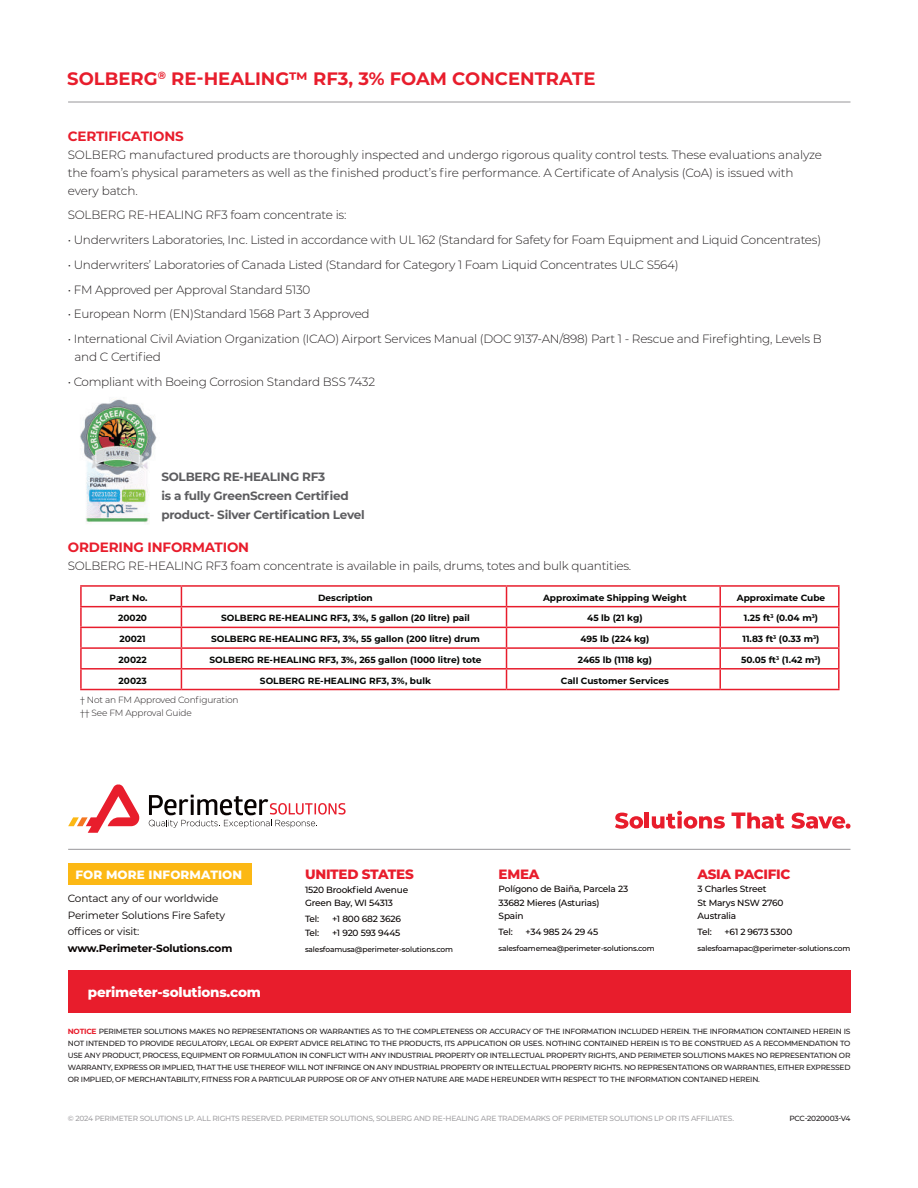
<style>
.page{position:relative;width:918px;height:1188px;background:#fff}
.page>*{position:absolute;margin:0;border:0;box-sizing:border-box;transform-origin:0 0}
.t1{font:700 18px "Montserrat";color:#e81d2c}
.t2{font:700 13.5px "Montserrat";letter-spacing:-.01em;color:#e81d2c}
.t3{font:800 13.5px "Montserrat";letter-spacing:-.02em;color:#e81d2c}
.t4{font:800 13.5px "Montserrat";letter-spacing:-.015em;color:#fff}
.t5{font:300 12px/18px "Montserrat";letter-spacing:-.02em;color:#231f20}
.t6{font:700 12px/18.8px "Montserrat";letter-spacing:-.02em;color:#5d5d60}
.t7{font:800 12px "Montserrat";letter-spacing:.01em;color:#fff}
.t8{font:10.5px/16.5px "Montserrat";letter-spacing:-.015em;color:#080302}
.t9{font:700 10.5px "Montserrat";letter-spacing:-.015em;color:#080302}
.t10{font:700 9px "Montserrat";color:#040503}
.t11{font:500 9px/13.5px "Montserrat";letter-spacing:-.02em;color:#080302}
.t12{font:300 9px/13.5px "Montserrat";letter-spacing:-.02em;color:#231f20}
.t13{font:500 7.5px/12px "Montserrat";letter-spacing:-.03em;color:#231f20;text-align:justify}
.t14{font:500 7.5px "Montserrat";letter-spacing:-.03em;color:#a3a2a5}
.t15{font:500 7.5px "Montserrat";letter-spacing:-.02em;color:#080302}
.s1{font-weight:700;color:#e81d2c}
</style>
<div class="page">
<div style="left:68px;top:864px;width:184px;height:21px;background:#fcb814"></div>
<hr style="left:68px;top:849px;width:783px;height:1px;background:#a3a2a5">
<div style="left:68px;top:970px;width:783px;height:43px;background:#e81d2c"></div>
<hr style="left:68px;top:101px;width:783px;height:2px;background:#a3a2a5">
<svg style="left:149px;top:795px;width:197px;height:33px"></svg>
<svg style="left:68px;top:784px;width:72px;height:49px"></svg>
<svg style="left:615px;top:813px;width:28px;height:16px"></svg>
<hr style="left:645px;top:813px;width:4px;height:15px;background:#e81d2c">
<svg style="left:652px;top:811px;width:73px;height:18px"></svg>
<svg style="left:731px;top:813px;width:53px;height:16px"></svg>
<svg style="left:791px;top:813px;width:60px;height:16px"></svg>
<svg style="left:82px;top:587px;width:756px;height:102px"></svg>
<svg style="left:82px;top:607px;width:756px;height:61px"></svg>
<hr style="left:80px;top:585px;width:101px;height:2px;background:#e81d2c">
<svg style="left:80px;top:587px;width:2px;height:19px"></svg>
<hr style="left:181px;top:585px;width:326px;height:2px;background:#e81d2c">
<hr style="left:507px;top:585px;width:213px;height:2px;background:#e81d2c">
<hr style="left:720px;top:585px;width:120px;height:2px;background:#e81d2c">
<svg style="left:838px;top:587px;width:2px;height:19px"></svg>
<hr style="left:80px;top:607px;width:2px;height:20px;background:#e81d2c">
<hr style="left:838px;top:607px;width:2px;height:20px;background:#e81d2c">
<svg style="left:80px;top:628px;width:2px;height:61px"></svg>
<svg style="left:838px;top:628px;width:2px;height:61px"></svg>
<hr style="left:80px;top:689px;width:101px;height:1px;background:#e81d2c">
<hr style="left:181px;top:689px;width:326px;height:1px;background:#e81d2c">
<hr style="left:507px;top:689px;width:213px;height:1px;background:#e81d2c">
<hr style="left:720px;top:689px;width:120px;height:1px;background:#e81d2c">
<svg style="left:719px;top:587px;width:2px;height:19px"></svg>
<hr style="left:80px;top:606px;width:101px;height:1px;background:#e81d2c">
<hr style="left:181px;top:606px;width:326px;height:1px;background:#e81d2c">
<hr style="left:507px;top:606px;width:213px;height:1px;background:#e81d2c">
<hr style="left:720px;top:606px;width:120px;height:1px;background:#e81d2c">
<hr style="left:719px;top:607px;width:2px;height:20px;background:#e81d2c">
<hr style="left:80px;top:627px;width:101px;height:1px;background:#e81d2c">
<hr style="left:181px;top:627px;width:326px;height:1px;background:#e81d2c">
<hr style="left:507px;top:627px;width:213px;height:1px;background:#e81d2c">
<hr style="left:720px;top:627px;width:120px;height:1px;background:#e81d2c">
<hr style="left:80px;top:647px;width:101px;height:2px;background:#e81d2c">
<hr style="left:181px;top:647px;width:326px;height:2px;background:#e81d2c">
<hr style="left:507px;top:647px;width:213px;height:2px;background:#e81d2c">
<hr style="left:720px;top:647px;width:120px;height:2px;background:#e81d2c">
<hr style="left:80px;top:668px;width:101px;height:2px;background:#e81d2c">
<hr style="left:181px;top:668px;width:326px;height:2px;background:#e81d2c">
<svg style="left:181px;top:587px;width:1px;height:102px"></svg>
<hr style="left:507px;top:668px;width:213px;height:2px;background:#e81d2c">
<svg style="left:506px;top:587px;width:1px;height:102px"></svg>
<hr style="left:720px;top:668px;width:120px;height:2px;background:#e81d2c">
<svg style="left:719px;top:628px;width:2px;height:61px"></svg>
<img style="left:80px;top:399px;width:77px;height:125px">
<h1 class="t1" style="left:67px;top:71px;width:530px">SOLBERG<sup>®</sup> RE-HEALING™ RF3, 3% FOAM CONCENTRATE</h1>
<p class="t2" style="left:68px;top:130px;width:118px">CERTIFICATIONS</p>
<p class="t5" style="left:68px;top:146px;width:756px">SOLBERG manufactured products are thoroughly inspected and undergo rigorous quality control tests. These evaluations analyze the foam’s physical parameters as well as the finished product’s fire performance. A Certificate of Analysis (CoA) is issued with every batch.</p>
<p class="t5" style="left:68px;top:207px;width:280px">SOLBERG RE-HEALING RF3 foam concentrate is:</p>
<p class="t5" style="left:68px;top:231px;width:755px">• Underwriters Laboratories, Inc. Listed in accordance with UL 162 (Standard for Safety for Foam Equipment and Liquid Concentrates)</p>
<p class="t5" style="left:68px;top:256px;width:613px">• Underwriters’ Laboratories of Canada Listed (Standard for Category 1 Foam Liquid Concentrates ULC S564)</p>
<p class="t5" style="left:68px;top:281px;width:244px">• FM Approved per Approval Standard 5130</p>
<p class="t5" style="left:68px;top:306px;width:303px">• European Norm (EN)Standard 1568 Part 3 Approved</p>
<p class="t5" style="left:75px;top:330px;width:749px;text-indent:-7px">• International Civil Aviation Organization (ICAO) Airport Services Manual (DOC 9137-AN/898) Part 1 - Rescue and Firefighting, Levels B and C Certified</p>
<p class="t5" style="left:68px;top:373px;width:309px">• Compliant with Boeing Corrosion Standard BSS 7432</p>
<p class="t6" style="left:161px;top:468px;width:205px">SOLBERG RE-HEALING RF3<br>is a fully GreenScreen Certified product- Silver Certification Level</p>
<p class="t2" style="left:68px;top:541px;width:183px">ORDERING INFORMATION</p>
<p class="t5" style="left:68px;top:557px;width:565px">SOLBERG RE-HEALING RF3 foam concentrate is available in pails, drums, totes and bulk quantities.</p>
<p class="t10" style="left:110px;top:594px;width:39px">Part No.</p>
<p class="t10" style="left:318px;top:594px;width:56px">Description</p>
<p class="t10" style="left:543px;top:594px;width:145px">Approximate Shipping Weight</p>
<p class="t10" style="left:737px;top:594px;width:90px">Approximate Cube</p>
<p class="t10" style="left:118px;top:614px;width:30px">20020</p>
<p class="t10" style="left:221px;top:614px;width:250px">SOLBERG RE-HEALING RF3, 3%, 5 gallon (20 litre) pail</p>
<p class="t10" style="left:587px;top:614px;width:57px">45 lb (21 kg)</p>
<p class="t10" style="left:744px;top:614px;width:76px">1.25 ft<sup>3</sup> (0.04 m<sup>3</sup>)</p>
<p class="t10" style="left:120px;top:635px;width:28px">20021</p>
<p class="t10" style="left:211px;top:635px;width:270px">SOLBERG RE-HEALING RF3, 3%, 55 gallon (200 litre) drum</p>
<p class="t10" style="left:580px;top:635px;width:71px">495 lb (224 kg)</p>
<p class="t10" style="left:743px;top:635px;width:78px">11.83 ft<sup>3</sup> (0.33 m<sup>3</sup>)</p>
<p class="t10" style="left:119px;top:656px;width:30px">20022</p>
<p class="t10" style="left:209px;top:656px;width:274px">SOLBERG RE-HEALING RF3, 3%, 265 gallon (1000 litre) tote</p>
<p class="t10" style="left:578px;top:656px;width:76px">2465 lb (1118 kg)</p>
<p class="t10" style="left:741px;top:656px;width:81px">50.05 ft<sup>3</sup> (1.42 m<sup>3</sup>)</p>
<p class="t10" style="left:119px;top:676px;width:30px">20023</p>
<p class="t10" style="left:260px;top:676px;width:173px">SOLBERG RE-HEALING RF3, 3%, bulk</p>
<p class="t10" style="left:561px;top:676px;width:110px">Call Customer Services</p>
<p class="t12" style="left:80px;top:693px;width:160px">† Not an FM Approved Configuration †† See FM Approval Guide</p>
<p class="t7" style="left:75px;top:869px;width:168px">FOR MORE INFORMATION</p>
<p class="t8" style="left:68px;top:891px;width:159px">Contact any of our worldwide<br>Perimeter Solutions Fire Safety offices or visit:</p>
<p class="t9" style="left:68px;top:943px;width:166px">www.Perimeter-Solutions.com</p>
<p class="t4" style="left:88px;top:986px;width:175px">perimeter-solutions.com</p>
<p class="t3" style="left:305px;top:869px;width:110px">UNITED STATES</p>
<p class="t11" style="left:305px;top:884px;width:105px">1520 Brookfield Avenue<br>Green Bay, WI 54313</p>
<p class="t11" style="left:305px;top:913px;width:16px">Tel:</p>
<p class="t11" style="left:332px;top:913px;width:70px">+1 800 682 3626</p>
<p class="t11" style="left:305px;top:927px;width:16px">Tel:</p>
<p class="t11" style="left:332px;top:927px;width:70px">+1 920 593 9445</p>
<p class="t15" style="left:305px;top:946px;width:150px">salesfoamusa@perimeter-solutions.com</p>
<p class="t3" style="left:499px;top:868px;width:42px">EMEA</p>
<p class="t11" style="left:499px;top:883px;width:131px">Polígono de Baiña, Parcela 23<br>33682 Mieres (Asturias)<br>Spain</p>
<p class="t11" style="left:499px;top:926px;width:16px">Tel:</p>
<p class="t11" style="left:526px;top:926px;width:74px">+34 985 24 29 45</p>
<p class="t15" style="left:499px;top:946px;width:158px">salesfoamemea@perimeter-solutions.com</p>
<p class="t3" style="left:698px;top:868px;width:95px">ASIA PACIFIC</p>
<p class="t11" style="left:698px;top:883px;width:87px">3 Charles Street<br>St Marys NSW 2760<br>Australia</p>
<p class="t11" style="left:698px;top:926px;width:16px">Tel:</p>
<p class="t11" style="left:725px;top:926px;width:69px">+61 2 9673 5300</p>
<p class="t15" style="left:698px;top:946px;width:154px">salesfoamapac@perimeter-solutions.com</p>
<p class="t13" style="left:68px;top:1026px;width:784px"><span class="s1">NOTICE</span> PERIMETER SOLUTIONS MAKES NO REPRESENTATIONS OR WARRANTIES AS TO THE COMPLETENESS OR ACCURACY OF THE INFORMATION INCLUDED HEREIN. THE INFORMATION CONTAINED HEREIN IS NOT INTENDED TO PROVIDE REGULATORY, LEGAL OR EXPERT ADVICE RELATING TO THE PRODUCTS, ITS APPLICATION OR USES. NOTHING CONTAINED HEREIN IS TO BE CONSTRUED AS A RECOMMENDATION TO USE ANY PRODUCT, PROCESS, EQUIPMENT OR FORMULATION IN CONFLICT WITH ANY INDUSTRIAL PROPERTY OR INTELLECTUAL PROPERTY RIGHTS, AND PERIMETER SOLUTIONS MAKES NO REPRESENTATION OR WARRANTY, EXPRESS OR IMPLIED, THAT THE USE THEREOF WILL NOT INFRINGE ON ANY INDUSTRIAL PROPERTY OR INTELLECTUAL PROPERTY RIGHTS. NO REPRESENTATIONS OR WARRANTIES, EITHER EXPRESSED OR IMPLIED, OF MERCHANTABILITY, FITNESS FOR A PARTICULAR PURPOSE OR OF ANY OTHER NATURE ARE MADE HEREUNDER WITH RESPECT TO THE INFORMATION CONTAINED HEREIN.</p>
<p class="t14" style="left:68px;top:1116px;width:668px">© 2024 PERIMETER SOLUTIONS LP. ALL RIGHTS RESERVED. PERIMETER SOLUTIONS, SOLBERG AND RE-HEALING ARE TRADEMARKS OF PERIMETER SOLUTIONS LP OR ITS AFFILIATES.</p>
<p class="t13" style="left:789px;top:1113px;width:63px">PCC-2020003-V4</p>
</div>
